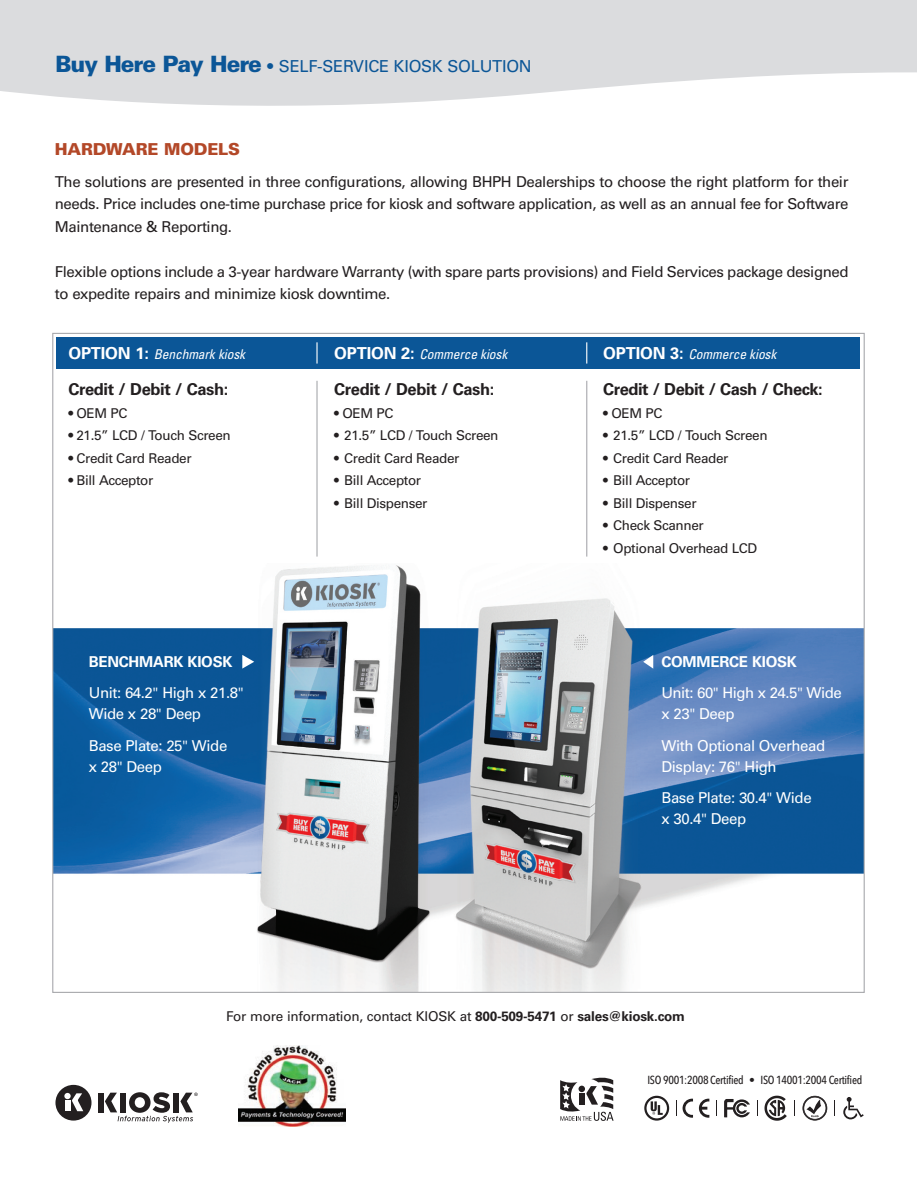
<style>
.page{position:relative;width:917px;height:1187px;background:#fff}
.page>*{position:absolute;margin:0;border:0;box-sizing:border-box;transform-origin:0 0}
.t1{font:700 16.5px "Univers";letter-spacing:-.02em;color:#231f20}
.t2{font:16.5px "Univers";letter-spacing:-.015em;color:#0b5697}
.t3{font:900 16.5px "Univers";letter-spacing:-.015em;color:#b34828}
.t4{font:15px/22.5px "Univers";letter-spacing:-.03em;color:#231f20;text-align:justify}
.t5{font:15px/21px "Univers";letter-spacing:-.03em;color:#fff}
.t6{font:700 15px "Univers";letter-spacing:-.015em;color:#fff}
.t7{font:13.5px "Univers";letter-spacing:-.03em;color:#231f20}
.t8{font:italic condensed 13.5px "Univers";letter-spacing:-.01em;color:#fff}
.t9{font:500 11.55px "Avenir Next Condensed";letter-spacing:-.025em;color:#231f20}
.s1{font-weight:900;font-size:22.5px}
.s2{font-weight:900}
.s3{font-weight:700;font-style:normal;font-stretch:normal;font-size:16.5px}
.s4{font-weight:700}
</style>
<div class="page">
<img style="left:54px;top:565px;width:809px;height:426px">
<div style="left:57px;top:337px;width:803px;height:32px;background:#0b5697"></div>
<svg style="left:0;top:0;width:917px;height:106px;background:#dfe0e2"></svg>
<svg style="left:644px;top:1096px;width:25px;height:24px"></svg>
<svg style="left:699px;top:1098px;width:10px;height:20px"></svg>
<svg style="left:724px;top:1099px;width:26px;height:18px"></svg>
<svg style="left:676px;top:1098px;width:17px;height:20px"></svg>
<svg style="left:716px;top:1100px;width:1px;height:16px"></svg>
<svg style="left:802px;top:1096px;width:25px;height:24px"></svg>
<svg style="left:764px;top:1095px;width:23px;height:26px"></svg>
<svg style="left:834px;top:1100px;width:1px;height:16px"></svg>
<svg style="left:794px;top:1100px;width:1px;height:16px"></svg>
<svg style="left:757px;top:1100px;width:1px;height:16px"></svg>
<svg style="left:843px;top:1097px;width:21px;height:22px"></svg>
<svg style="left:560px;top:1077px;width:53px;height:44px"></svg>
<div style="left:578px;top:1085px;width:7px;height:7px;background:#231f20;border-radius:50%"></div>
<div style="left:55px;top:1085px;width:36px;height:35px;background:#231f20;border-radius:50%"></div>
<div style="left:65px;top:1100px;width:5px;height:11px;background:#fff"></div>
<svg style="left:72px;top:1093px;width:11px;height:18px"></svg>
<div style="left:64px;top:1093px;width:7px;height:6px;background:#fff;border-radius:50%"></div>
<div style="left:98px;top:1092px;width:6px;height:20px;background:#231f20"></div>
<svg style="left:105px;top:1092px;width:93px;height:30px"></svg>
<img style="left:238px;top:1045px;width:107px;height:82px">
<hr style="left:316px;top:342px;width:2px;height:22px;background:#fff">
<svg style="left:586px;top:342px;width:1px;height:22px"></svg>
<svg style="left:643px;top:655px;width:10px;height:14px"></svg>
<svg style="left:242px;top:655px;width:12px;height:13px"></svg>
<hr style="left:316px;top:381px;width:2px;height:175px;background:#a8a9ad">
<hr style="left:586px;top:381px;width:1px;height:175px;background:#a8a9ad">
<p class="t2" style="left:55px;top:56px;width:478px"><span class="s1">Buy Here Pay Here</span> <span class="s2">•</span> SELF-SERVICE KIOSK SOLUTION</p>
<p class="t3" style="left:55px;top:139px;width:187px">HARDWARE MODELS</p>
<p class="t4" style="left:55px;top:170px;width:795px">The solutions are presented in three configurations, allowing BHPH Dealerships to choose the right platform for their needs. Price includes one-time purchase price for kiosk and software application, as well as an annual fee for Software Maintenance &amp; Reporting.</p>
<p class="t4" style="left:55px;top:260px;width:795px">Flexible options include a 3-year hardware Warranty (with spare parts provisions) and Field Services package designed to expedite repairs and minimize kiosk downtime.</p>
<p class="t8" style="left:68px;top:349px;width:178px"><span class="s3">OPTION 1:</span> Benchmark kiosk</p>
<p class="t1" style="left:68px;top:380px;width:162px">Credit / Debit / Cash:</p>
<p class="t7" style="left:68px;top:405px;width:61px">• OEM PC</p>
<p class="t7" style="left:68px;top:427px;width:164px">• 21.5” LCD / Touch Screen</p>
<p class="t7" style="left:68px;top:450px;width:125px">• Credit Card Reader</p>
<p class="t7" style="left:68px;top:472px;width:86px">• Bill Acceptor</p>
<p class="t6" style="left:89px;top:653px;width:145px">BENCHMARK KIOSK</p>
<p class="t5" style="left:89px;top:682px;width:156px">Unit: 64.2" High x 21.8"<br>Wide x 28" Deep</p>
<p class="t5" style="left:89px;top:735px;width:140px">Base Plate: 25" Wide x 28" Deep</p>
<p class="t8" style="left:334px;top:349px;width:175px"><span class="s3">OPTION 2:</span> Commerce kiosk</p>
<p class="t1" style="left:334px;top:380px;width:162px">Credit / Debit / Cash:</p>
<p class="t7" style="left:334px;top:405px;width:61px">• OEM PC</p>
<p class="t7" style="left:334px;top:427px;width:166px">• 21.5” LCD / Touch Screen</p>
<p class="t7" style="left:334px;top:450px;width:127px">• Credit Card Reader</p>
<p class="t7" style="left:334px;top:472px;width:88px">• Bill Acceptor</p>
<p class="t7" style="left:334px;top:495px;width:95px">• Bill Dispenser</p>
<p class="t8" style="left:603px;top:349px;width:175px"><span class="s3">OPTION 3:</span> Commerce kiosk</p>
<p class="t1" style="left:603px;top:380px;width:221px">Credit / Debit / Cash / Check:</p>
<p class="t7" style="left:603px;top:405px;width:61px">• OEM PC</p>
<p class="t7" style="left:603px;top:427px;width:166px">• 21.5” LCD / Touch Screen</p>
<p class="t7" style="left:603px;top:450px;width:127px">• Credit Card Reader</p>
<p class="t7" style="left:603px;top:472px;width:88px">• Bill Acceptor</p>
<p class="t7" style="left:603px;top:495px;width:95px">• Bill Dispenser</p>
<p class="t7" style="left:603px;top:517px;width:102px">• Check Scanner</p>
<p class="t7" style="left:603px;top:540px;width:156px">• Optional Overhead LCD</p>
<p class="t6" style="left:661px;top:653px;width:137px">COMMERCE KIOSK</p>
<p class="t5" style="left:661px;top:682px;width:182px">Unit: 60" High x 24.5" Wide x 23" Deep</p>
<p class="t5" style="left:661px;top:735px;width:165px">With Optional Overhead<br>Display: 76" High</p>
<p class="t5" style="left:661px;top:787px;width:152px">Base Plate: 30.4" Wide x 30.4" Deep</p>
<p class="t7" style="left:226px;top:1009px;width:460px">For more information, contact KIOSK at <span class="s4">800-509-5471</span> or <span class="s4">sales@kiosk.com</span></p>
<p class="t9" style="left:647px;top:1073px;width:216px">ISO 9001:2008 Certified • ISO 14001:2004 Certified</p>
</div>
